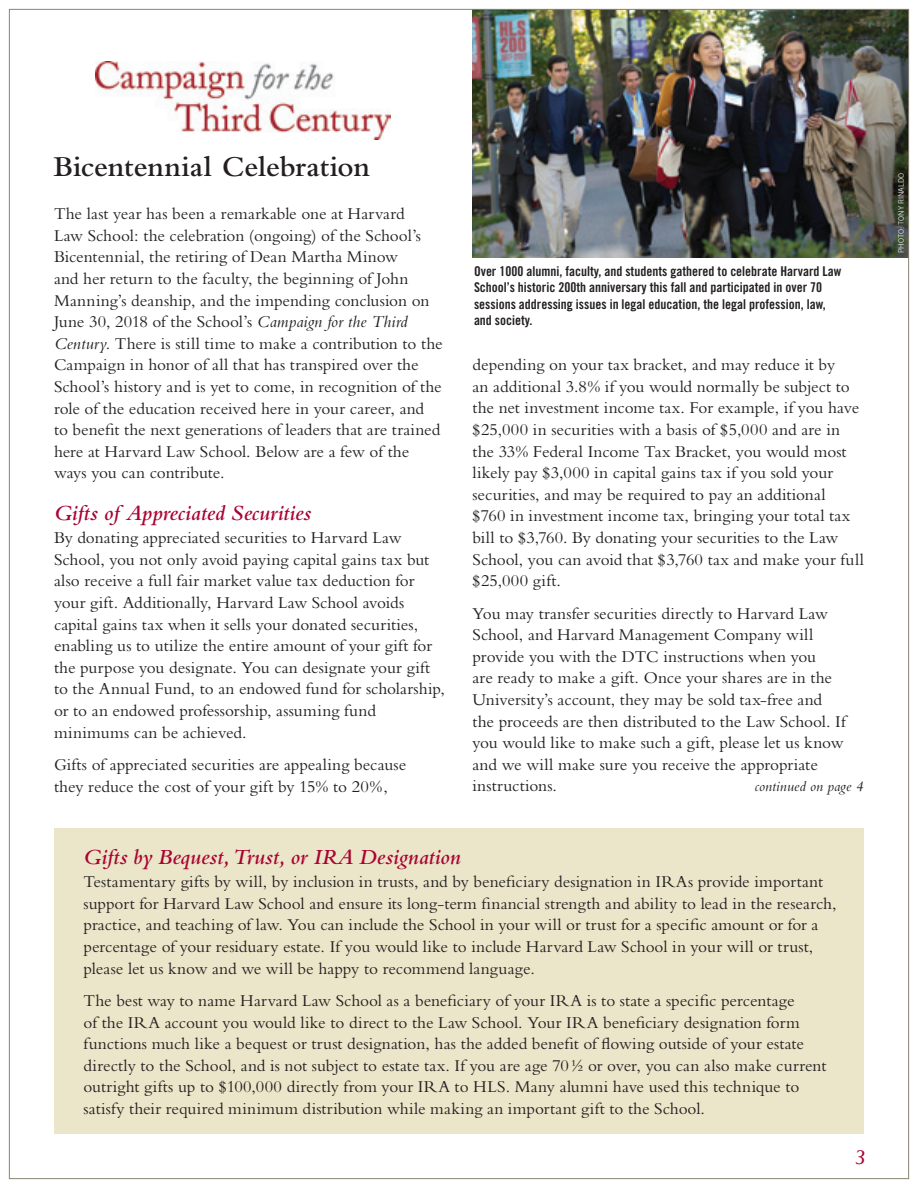
<style>
.page{position:relative;width:918px;height:1188px;background:#fff}
.page>*{position:absolute;margin:0;border:0;box-sizing:border-box;transform-origin:0 0}
.t1{font:600 30px "Bembo";color:#231f20}
.t2{font:italic 30px "Weiss";color:#a90332}
.t3{font:italic 600 22.5px "Bembo";letter-spacing:.005em;color:#a90332}
.t4{font:17.25px/21.6px "Bembo";color:#231f20}
.t5{font:italic 15px "Bembo";letter-spacing:.01em;color:#231f20}
.t6{font:13.5px/16.5px "Trade Gothic Bold Cond Twenty";color:#231f20}
.t7{font:300 7.5px "Trade Gothic";color:#fff}
.s1{font-style:italic}
</style>
<div class="page">
<div style="left:54px;top:828px;width:810px;height:306px;background:#ebe5c9"></div>
<img style="left:472px;top:11px;width:435px;height:247px">
<img style="left:96px;top:61px;width:294px;height:79px">
<h1 class="t1" style="left:54px;top:150px;width:317px">Bicentennial Celebration</h1>
<p class="t4" style="left:54px;top:203px;width:390px">The last year has been a remarkable one at Harvard<br>Law School: the celebration (ongoing) of the School’s Bicentennial, the retiring of Dean Martha Minow<br>and her return to the faculty, the beginning of John Manning’s deanship, and the impending conclusion on June 30, 2018 of the School’s <span class="s1">Campaign for the Third Century</span>. There is still time to make a contribution to the Campaign in honor of all that has transpired over the School’s history and is yet to come, in recognition of the role of the education received here in your career, and<br>to benefit the next generations of leaders that are trained here at Harvard Law School. Below are a few of the ways you can contribute.</p>
<h2 class="t3" style="left:54px;top:501px;width:259px">Gifts of Appreciated Securities</h2>
<p class="t4" style="left:54px;top:527px;width:393px">By donating appreciated securities to Harvard Law School, you not only avoid paying capital gains tax but also receive a full fair market value tax deduction for your gift. Additionally, Harvard Law School avoids capital gains tax when it sells your donated securities, enabling us to utilize the entire amount of your gift for the purpose you designate. You can designate your gift to the Annual Fund, to an endowed fund for scholarship, or to an endowed professorship, assuming fund minimums can be achieved.</p>
<p class="t4" style="left:54px;top:753px;width:354px">Gifts of appreciated securities are appealing because they reduce the cost of your gift by 15% to 20%,</p>
<p class="t6" style="left:474px;top:262px;width:369px">Over 1000 alumni, faculty, and students gathered to celebrate Harvard Law School’s historic 200th anniversary this fall and participated in over 70 sessions addressing issues in legal education, the legal profession, law, and society.</p>
<p class="t4" style="left:473px;top:354px;width:393px">depending on your tax bracket, and may reduce it by<br>an additional 3.8% if you would normally be subject to the net investment income tax. For example, if you have $25,000 in securities with a basis of $5,000 and are in the 33% Federal Income Tax Bracket, you would most likely pay $3,000 in capital gains tax if you sold your securities, and may be required to pay an additional<br>$760 in investment income tax, bringing your total tax bill to $3,760. By donating your securities to the Law School, you can avoid that $3,760 tax and make your full $25,000 gift.</p>
<p class="t4" style="left:473px;top:602px;width:375px">You may transfer securities directly to Harvard Law School, and Harvard Management Company will provide you with the DTC instructions when you<br>are ready to make a gift. Once your shares are in the University’s account, they may be sold tax-free and the proceeds are then distributed to the Law School. If you would like to make such a gift, please let us know and we will make sure you receive the appropriate instructions.</p>
<p class="t5" style="left:755px;top:778px;width:110px">continued on page 4</p>
<h2 class="t3" style="left:84px;top:845px;width:379px">Gifts by Bequest, Trust, or IRA Designation</h2>
<p class="t4" style="left:84px;top:871px;width:755px">Testamentary gifts by will, by inclusion in trusts, and by beneficiary designation in IRAs provide important support for Harvard Law School and ensure its long-term financial strength and ability to lead in the research, practice, and teaching of law. You can include the School in your will or trust for a specific amount or for a percentage of your residuary estate. If you would like to include Harvard Law School in your will or trust, please let us know and we will be happy to recommend language.</p>
<p class="t4" style="left:84px;top:990px;width:744px">The best way to name Harvard Law School as a beneficiary of your IRA is to state a specific percentage<br>of the IRA account you would like to direct to the Law School. Your IRA beneficiary designation form functions much like a bequest or trust designation, has the added benefit of flowing outside of your estate directly to the School, and is not subject to estate tax. If you are age 70 ½ or over, you can also make current outright gifts up to $100,000 directly from your IRA to HLS. Many alumni have used this technique to satisfy their required minimum distribution while making an important gift to the School.</p>
<h1 class="t2" style="left:854px;top:1136px;width:15px">3</h1>
<p class="t7" style="left:897px;top:253px;width:82px;rotate:-90deg">Photo: Tony Rinaldo</p>
</div>
